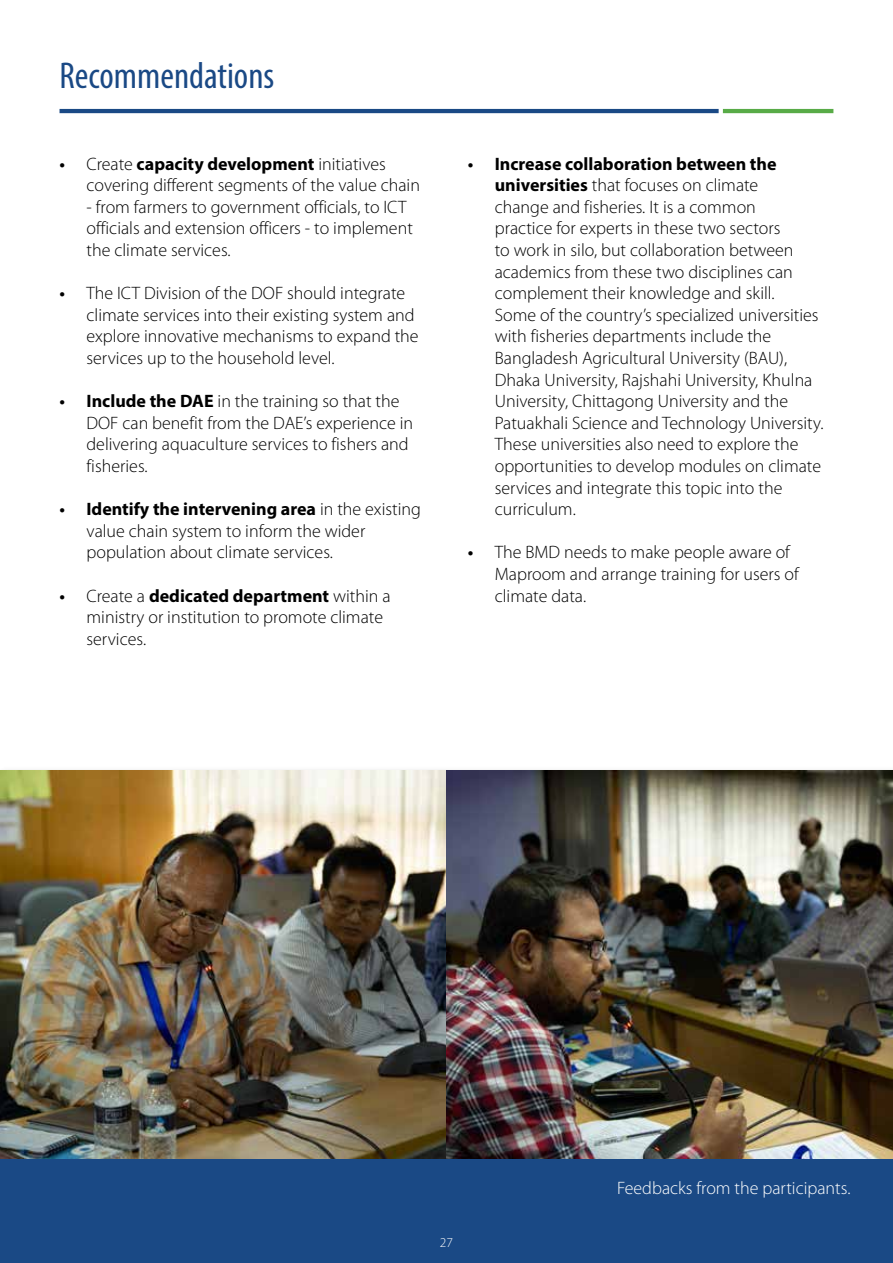
<style>
.page{position:relative;width:893px;height:1263px;background:#fff}
.page>*{position:absolute;margin:0;border:0;box-sizing:border-box;transform-origin:0 0}
.t1{font:condensed 37.5px "Myriad Pro";color:#1a4985}
.t2{font:300 18px/21.6px "Myriad Pro";color:#000}
.t3{font:300 18px "Myriad Pro";color:#fff}
.t4{font:300 13.5px "Myriad Pro";color:#fff}
.s1{font-weight:600}
.s2{font-weight:700}
</style>
<div class="page">
<img style="left:0;top:770px;width:893px;height:389px">
<hr style="left:723px;top:109px;width:110px;height:4px;background:#58ab47">
<hr style="left:60px;top:109px;width:659px;height:4px;background:#1a4985">
<div style="left:0;top:1159px;width:893px;height:104px;background:#1a4985"></div>
<h1 class="t1" style="left:60px;top:53px;width:216px">Recommendations</h1>
<p class="t2" style="left:87px;top:153px;width:335px;text-indent:-27px"><span class="s1">•</span> Create <span class="s2">capacity development</span> initiatives covering different segments of the value chain</p>
<p class="t2" style="left:87px;top:196px;width:328px">- from farmers to government officials, to ICT officials and extension officers - to implement the climate services.</p>
<p class="t2" style="left:87px;top:283px;width:334px;text-indent:-27px"><span class="s1">•</span> The ICT Division of the DOF should integrate climate services into their existing system and explore innovative mechanisms to expand the services up to the household level.</p>
<p class="t2" style="left:87px;top:391px;width:328px;text-indent:-27px"><span class="s1">•</span> <span class="s2">Include the DAE</span> in the training so that the DOF can benefit from the DAE’s experience in delivering aquaculture services to fishers and fisheries.</p>
<p class="t2" style="left:87px;top:499px;width:336px;text-indent:-27px"><span class="s1">•</span> <span class="s2">Identify the intervening area</span> in the existing value chain system to inform the wider population about climate services.</p>
<p class="t2" style="left:87px;top:585px;width:306px;text-indent:-27px"><span class="s1">•</span> Create a <span class="s2">dedicated department</span> within a ministry or institution to promote climate services.</p>
<p class="t2" style="left:495px;top:153px;width:330px;text-indent:-27px"><span class="s1">•</span> <span class="s2">Increase collaboration between the universities</span> that focuses on climate<br>change and fisheries. It is a common<br>practice for experts in these two sectors<br>to work in silo, but collaboration between academics from these two disciplines can complement their knowledge and skill.<br>Some of the country’s specialized universities with fisheries departments include the Bangladesh Agricultural University (BAU), Dhaka University, Rajshahi University, Khulna University, Chittagong University and the Patuakhali Science and Technology University.<br>These universities also need to explore the opportunities to develop modules on climate services and integrate this topic into the curriculum.</p>
<p class="t2" style="left:495px;top:542px;width:306px;text-indent:-27px"><span class="s1">•</span> The BMD needs to make people aware of<br>Maproom and arrange training for users of climate data.</p>
<p class="t4" style="left:440px;top:1235px;width:15px">27</p>
<p class="t3" style="left:617px;top:1178px;width:235px">Feedbacks from the participants.</p>
</div>
